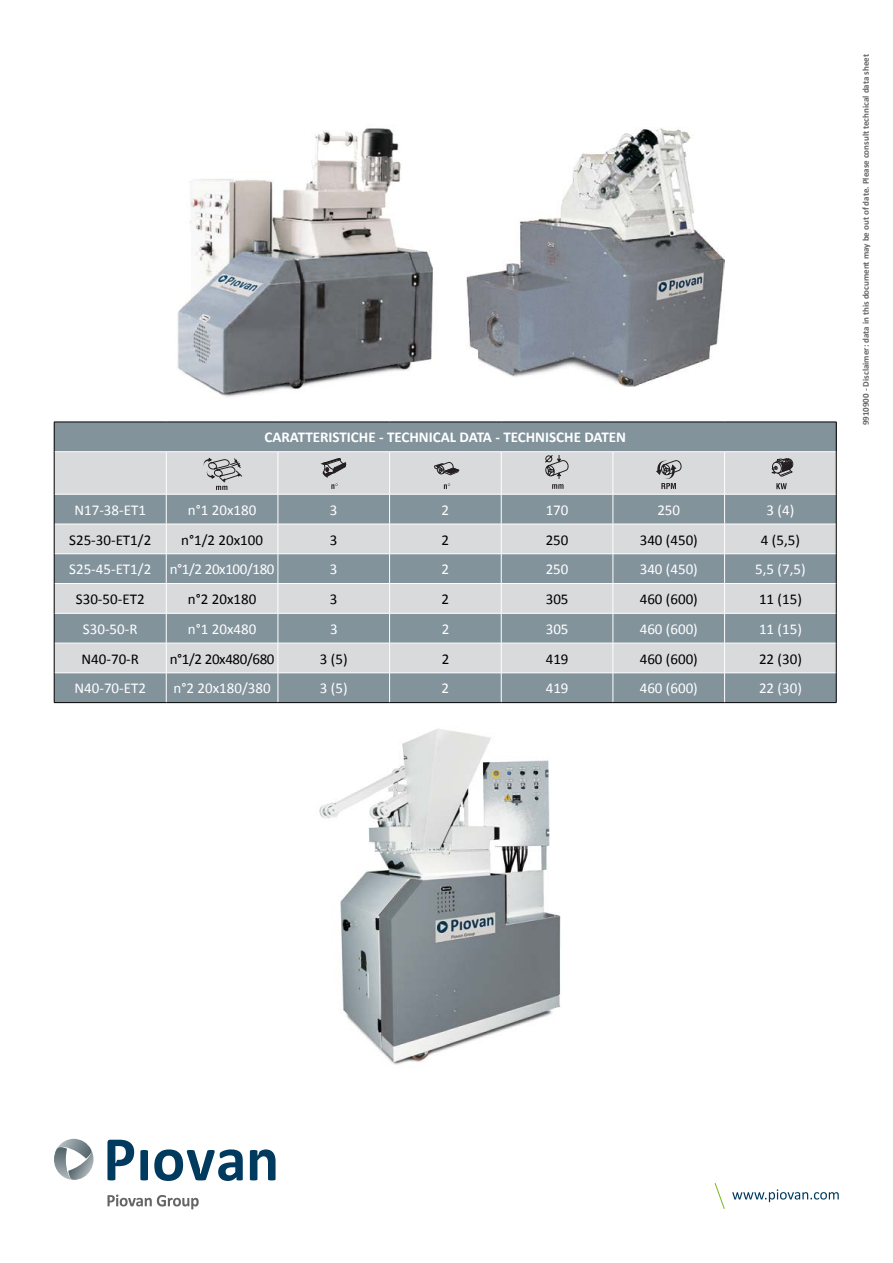
<style>
.page{position:relative;width:893px;height:1263px;background:#fff}
.page>*{position:absolute;margin:0;border:0;box-sizing:border-box;transform-origin:0 0}
.t1{font:15px "Calibri";color:#fff}
.t2{font:15px "Calibri";color:#000}
.t3{font:700 15px "Calibri";color:#fff}
.t4{font:15px "Calibri";letter-spacing:-.025em;color:#fff}
.t5{font:15px "Calibri";letter-spacing:-.025em;color:#000}
.t6{font:700 9px "Calibri";color:#646567}
</style>
<div class="page">
<img style="left:177px;top:128px;width:256px;height:269px">
<img style="left:467px;top:128px;width:257px;height:259px">
<img style="left:319px;top:729px;width:242px;height:336px">
<div style="left:54px;top:422px;width:782px;height:30px;background:#82939c"></div>
<div style="left:55px;top:525px;width:781px;height:148px;background:#d9dadb"></div>
<hr style="left:54px;top:451px;width:112px;height:1px;background:#fff">
<hr style="left:166px;top:451px;width:112px;height:1px;background:#fff">
<hr style="left:278px;top:451px;width:112px;height:1px;background:#fff">
<hr style="left:390px;top:451px;width:111px;height:1px;background:#fff">
<hr style="left:501px;top:451px;width:112px;height:1px;background:#fff">
<hr style="left:613px;top:451px;width:112px;height:1px;background:#fff">
<hr style="left:725px;top:451px;width:111px;height:1px;background:#fff">
<hr style="left:166px;top:524px;width:1px;height:30px;background:#fff">
<hr style="left:278px;top:524px;width:1px;height:30px;background:#fff">
<hr style="left:389px;top:524px;width:1px;height:30px;background:#fff">
<hr style="left:501px;top:524px;width:1px;height:30px;background:#fff">
<hr style="left:613px;top:524px;width:1px;height:30px;background:#fff">
<hr style="left:724px;top:524px;width:1px;height:30px;background:#fff">
<hr style="left:54px;top:553px;width:112px;height:1px;background:#fff">
<hr style="left:166px;top:553px;width:112px;height:1px;background:#fff">
<hr style="left:278px;top:553px;width:112px;height:1px;background:#fff">
<hr style="left:390px;top:553px;width:111px;height:1px;background:#fff">
<hr style="left:501px;top:553px;width:112px;height:1px;background:#fff">
<hr style="left:613px;top:553px;width:112px;height:1px;background:#fff">
<hr style="left:725px;top:553px;width:111px;height:1px;background:#fff">
<hr style="left:54px;top:643px;width:112px;height:1px;background:#fff">
<hr style="left:166px;top:643px;width:112px;height:1px;background:#fff">
<hr style="left:166px;top:643px;width:1px;height:30px;background:#fff">
<hr style="left:278px;top:643px;width:112px;height:1px;background:#fff">
<hr style="left:278px;top:643px;width:1px;height:30px;background:#fff">
<hr style="left:390px;top:643px;width:111px;height:1px;background:#fff">
<hr style="left:389px;top:643px;width:1px;height:30px;background:#fff">
<hr style="left:501px;top:643px;width:112px;height:1px;background:#fff">
<hr style="left:501px;top:643px;width:1px;height:30px;background:#fff">
<hr style="left:613px;top:643px;width:112px;height:1px;background:#fff">
<hr style="left:613px;top:643px;width:1px;height:30px;background:#fff">
<hr style="left:725px;top:643px;width:111px;height:1px;background:#fff">
<hr style="left:724px;top:643px;width:1px;height:30px;background:#fff">
<hr style="left:54px;top:422px;width:112px;height:1px;background:#000">
<hr style="left:54px;top:422px;width:1px;height:30px;background:#000">
<hr style="left:166px;top:422px;width:112px;height:1px;background:#000">
<hr style="left:278px;top:422px;width:112px;height:1px;background:#000">
<hr style="left:390px;top:422px;width:111px;height:1px;background:#000">
<hr style="left:501px;top:422px;width:112px;height:1px;background:#000">
<hr style="left:613px;top:422px;width:112px;height:1px;background:#000">
<hr style="left:725px;top:422px;width:111px;height:1px;background:#000">
<hr style="left:836px;top:422px;width:1px;height:30px;background:#000">
<hr style="left:836px;top:452px;width:1px;height:42px;background:#000">
<hr style="left:836px;top:494px;width:1px;height:30px;background:#000">
<hr style="left:54px;top:524px;width:1px;height:30px;background:#000">
<hr style="left:836px;top:524px;width:1px;height:30px;background:#000">
<svg style="left:54px;top:554px;width:783px;height:89px;background:#a2adb3"></svg>
<hr style="left:54px;top:583px;width:1px;height:30px;background:#000">
<hr style="left:836px;top:583px;width:1px;height:30px;background:#000">
<hr style="left:54px;top:613px;width:1px;height:30px;background:#000">
<hr style="left:836px;top:613px;width:1px;height:30px;background:#000">
<hr style="left:54px;top:643px;width:1px;height:30px;background:#000">
<hr style="left:836px;top:643px;width:1px;height:30px;background:#000">
<div style="left:54px;top:673px;width:783px;height:30px;background:#82939c"></div>
<hr style="left:54px;top:702px;width:112px;height:1px;background:#000">
<hr style="left:166px;top:702px;width:112px;height:1px;background:#000">
<hr style="left:278px;top:702px;width:112px;height:1px;background:#000">
<hr style="left:390px;top:702px;width:111px;height:1px;background:#000">
<hr style="left:501px;top:702px;width:112px;height:1px;background:#000">
<hr style="left:613px;top:702px;width:112px;height:1px;background:#000">
<hr style="left:725px;top:702px;width:111px;height:1px;background:#000">
<svg style="left:54px;top:452px;width:782px;height:72px;background:#b3babe"></svg>
<svg style="left:732px;top:1189px;width:107px;height:13px"></svg>
<svg style="left:714px;top:1183px;width:11px;height:26px"></svg>
<svg style="left:107px;top:1194px;width:92px;height:15px"></svg>
<svg style="left:140px;top:1150px;width:8px;height:30px"></svg>
<svg style="left:154px;top:1149px;width:89px;height:32px"></svg>
<svg style="left:107px;top:1140px;width:27px;height:40px"></svg>
<svg style="left:250px;top:1149px;width:26px;height:31px"></svg>
<svg style="left:54px;top:1139px;width:40px;height:41px"></svg>
<p class="t3" style="left:264px;top:428px;width:363px">CARATTERISTICHE - TECHNICAL DATA - TECHNISCHE DATEN</p>
<p class="t1" style="left:74px;top:500px;width:73px">N17-38-ET1</p>
<p class="t1" style="left:188px;top:500px;width:70px">n°1 20x180</p>
<p class="t1" style="left:330px;top:500px;width:9px">3</p>
<p class="t1" style="left:442px;top:500px;width:9px">2</p>
<p class="t1" style="left:546px;top:500px;width:24px">170</p>
<p class="t1" style="left:657px;top:500px;width:24px">250</p>
<p class="t1" style="left:767px;top:500px;width:29px">3 (4)</p>
<p class="t2" style="left:69px;top:530px;width:84px">S25-30-ET1/2</p>
<p class="t2" style="left:181px;top:530px;width:83px">n°1/2 20x100</p>
<p class="t2" style="left:330px;top:530px;width:9px">3</p>
<p class="t2" style="left:442px;top:530px;width:9px">2</p>
<p class="t2" style="left:546px;top:530px;width:24px">250</p>
<p class="t2" style="left:640px;top:530px;width:60px">340 (450)</p>
<p class="t2" style="left:761px;top:530px;width:41px">4 (5,5)</p>
<p class="t4" style="left:69px;top:560px;width:207px">S25-45-ET1/2 n°1/2 20x100/180</p>
<p class="t1" style="left:330px;top:560px;width:9px">3</p>
<p class="t1" style="left:442px;top:560px;width:9px">2</p>
<p class="t1" style="left:546px;top:560px;width:24px">250</p>
<p class="t1" style="left:640px;top:560px;width:60px">340 (450)</p>
<p class="t1" style="left:755px;top:560px;width:52px">5,5 (7,5)</p>
<p class="t2" style="left:76px;top:590px;width:70px">S30-50-ET2</p>
<p class="t2" style="left:188px;top:590px;width:70px">n°2 20x180</p>
<p class="t2" style="left:330px;top:590px;width:9px">3</p>
<p class="t2" style="left:442px;top:590px;width:9px">2</p>
<p class="t2" style="left:546px;top:590px;width:24px">305</p>
<p class="t2" style="left:640px;top:590px;width:60px">460 (600)</p>
<p class="t2" style="left:759px;top:590px;width:44px">11 (15)</p>
<p class="t1" style="left:83px;top:619px;width:56px">S30-50-R</p>
<p class="t1" style="left:188px;top:619px;width:70px">n°1 20x480</p>
<p class="t1" style="left:330px;top:619px;width:9px">3</p>
<p class="t1" style="left:442px;top:619px;width:9px">2</p>
<p class="t1" style="left:546px;top:619px;width:24px">305</p>
<p class="t1" style="left:640px;top:619px;width:60px">460 (600)</p>
<p class="t1" style="left:759px;top:619px;width:44px">11 (15)</p>
<p class="t2" style="left:82px;top:649px;width:59px">N40-70-R</p>
<p class="t5" style="left:170px;top:649px;width:106px">n°1/2 20x480/680</p>
<p class="t2" style="left:320px;top:649px;width:29px">3 (5)</p>
<p class="t2" style="left:442px;top:649px;width:9px">2</p>
<p class="t2" style="left:546px;top:649px;width:24px">419</p>
<p class="t2" style="left:640px;top:649px;width:60px">460 (600)</p>
<p class="t2" style="left:759px;top:649px;width:44px">22 (30)</p>
<p class="t1" style="left:75px;top:679px;width:73px">N40-70-ET2</p>
<p class="t1" style="left:174px;top:679px;width:99px">n°2 20x180/380</p>
<p class="t1" style="left:320px;top:679px;width:29px">3 (5)</p>
<p class="t1" style="left:442px;top:679px;width:9px">2</p>
<p class="t1" style="left:546px;top:679px;width:24px">419</p>
<p class="t1" style="left:640px;top:679px;width:60px">460 (600)</p>
<p class="t1" style="left:759px;top:679px;width:44px">22 (30)</p>
<p class="t6" style="left:860px;top:425px;width:373px;rotate:-90deg">9910900 - Disclaimer: data in this document may be out of date. Please consult technical data sheet</p>
</div>
